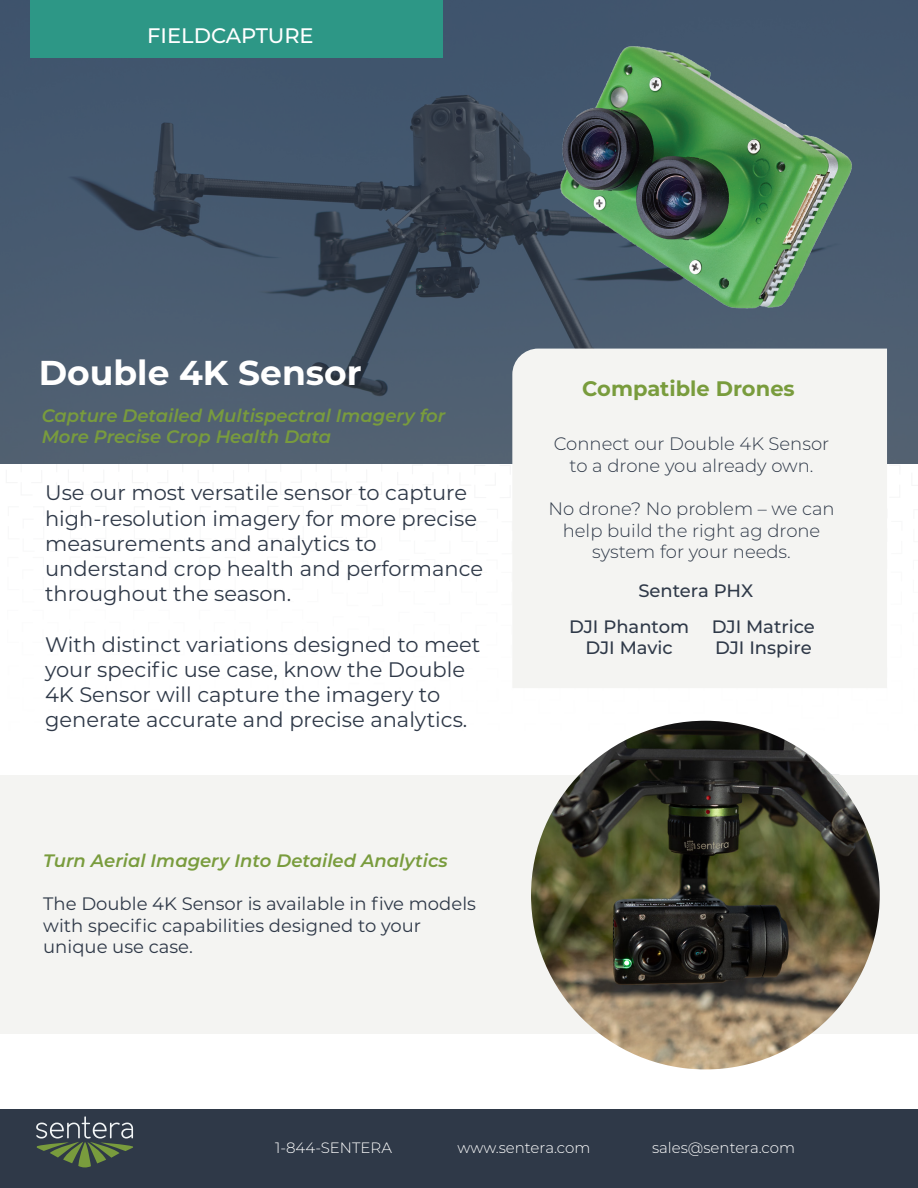
<style>
.page{position:relative;width:918px;height:1188px;background:#fff}
.page>*{position:absolute;margin:0;border:0;box-sizing:border-box;transform-origin:0 0}
.t1{font:700 34.5px "Montserrat";color:#fff}
.t2{font:21px/25.2px "Montserrat";color:#2f3948}
.t3{font:700 21px "Montserrat";color:#799c3d}
.t4{font:500 21px "Montserrat";color:#fff}
.t5{font:300 18px/21.6px "Montserrat";color:#2f3948;text-align:center}
.t6{font:italic 600 18px/21px "Montserrat";color:#799c3d}
.t7{font:18px/21.6px "Montserrat";color:#2f3948}
.t8{font:500 18px/21px "Montserrat";color:#2f3948;text-align:center}
.t9{font:300 15px "Montserrat";color:#fff}
</style>
<div class="page">
<div style="left:0;top:775px;width:918px;height:259px;background:#f4f4f2"></div>
<svg style="left:0;top:0;width:918px;height:464px;background:#45566a"></svg>
<div style="left:30px;top:0;width:413px;height:58px;background:#2d9786"></div>
<div style="left:512px;top:349px;width:375px;height:339px;background:#f4f4f2"></div>
<img style="left:533px;top:28px;width:344px;height:299px">
<div style="left:0;top:1109px;width:918px;height:79px;background:#2f3948"></div>
<svg style="left:36px;top:1116px;width:97px;height:52px"></svg>
<img style="left:531px;top:721px;width:349px;height:348px;border-radius:174px">
<p class="t4" style="left:147px;top:21px;width:168px">FIELDCAPTURE</p>
<h1 class="t1" style="left:39px;top:348px;width:324px">Double 4K Sensor</h1>
<p class="t6" style="left:42px;top:405px;width:405px">Capture Detailed Multispectral Imagery for<br>More Precise Crop Health Data</p>
<p class="t2" style="left:45px;top:480px;width:439px">Use our most versatile sensor to capture high-resolution imagery for more precise measurements and analytics to understand crop health and performance throughout the season.</p>
<p class="t2" style="left:45px;top:631px;width:437px">With distinct variations designed to meet your specific use case, know the Double 4K Sensor will capture the imagery to generate accurate and precise analytics.</p>
<p class="t6" style="left:43px;top:849px;width:406px">Turn Aerial Imagery Into Detailed Analytics</p>
<p class="t7" style="left:43px;top:892px;width:434px">The Double 4K Sensor is available in five models with specific capabilities designed to your unique use case.</p>
<p class="t3" style="left:582px;top:373px;width:214px">Compatible Drones</p>
<p class="t5" style="left:554px;top:433px;width:277px">Connect our Double 4K Sensor to a drone you already own.</p>
<p class="t5" style="left:549px;top:497px;width:288px">No drone? No problem – we can help build the right ag drone system for your needs.</p>
<p class="t8" style="left:638px;top:579px;width:116px">Sentera PHX</p>
<p class="t8" style="left:569px;top:615px;width:122px">DJI Phantom<br>DJI Mavic</p>
<p class="t8" style="left:712px;top:615px;width:105px;text-align:left">DJI Matrice<br>DJI Inspire</p>
<p class="t9" style="left:275px;top:1138px;width:118px">1-844-SENTERA</p>
<p class="t9" style="left:458px;top:1138px;width:134px">www.sentera.com</p>
<p class="t9" style="left:652px;top:1138px;width:145px">sales@sentera.com</p>
</div>
